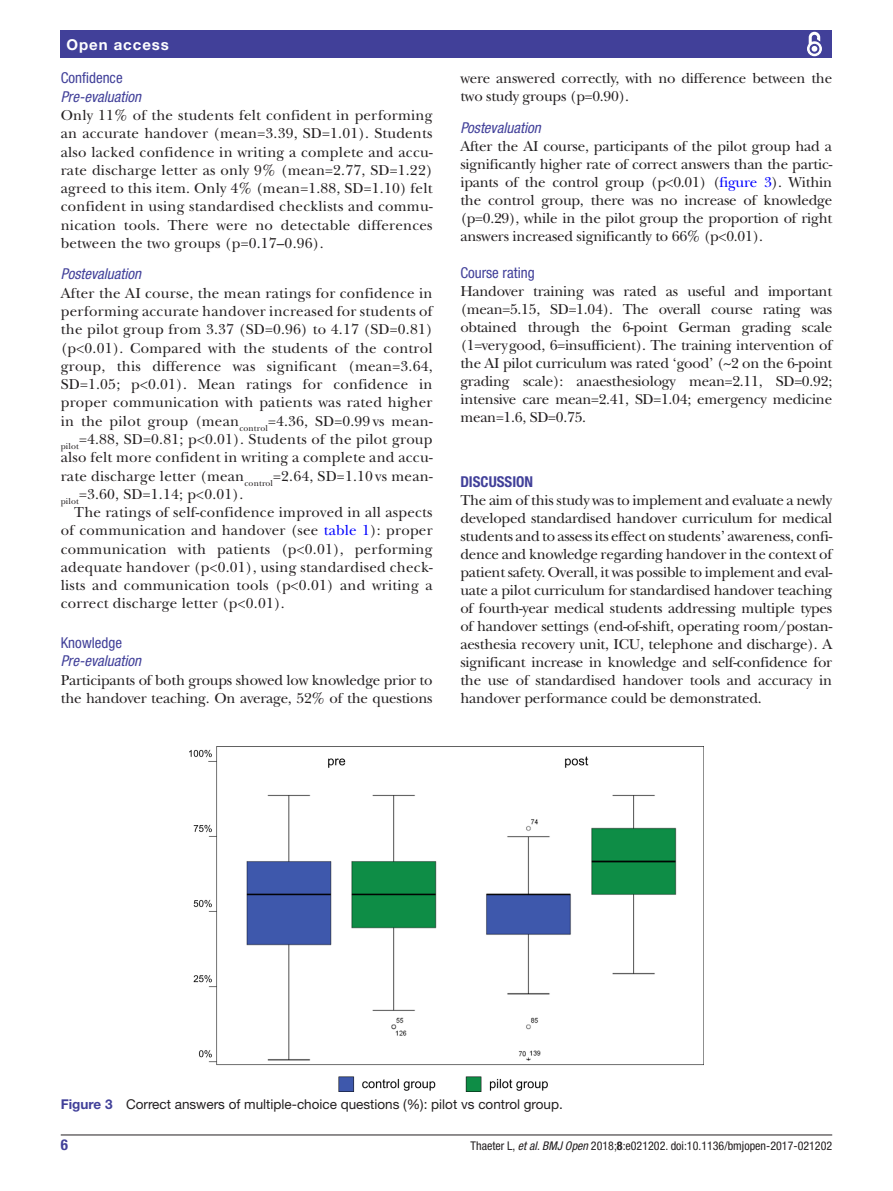
<style>
.page{position:relative;width:893px;height:1191px;background:#fff}
.page>*{position:absolute;margin:0;border:0;box-sizing:border-box;transform-origin:0 0}
.t1{font:15px/18.3px "New Baskerville";letter-spacing:-.015em;color:#231f20;text-align:justify}
.t2{font:italic condensed 15px "Helvetica Neue LT Std";color:#414099}
.t3{font:condensed 15px "Helvetica Neue LT Std";color:#414099}
.t4{font:700 condensed 15px "Helvetica Neue LT Std";color:#414099}
.t5{font:700 15px "Helvetica Neue LT Std";letter-spacing:.065em;color:#fff}
.t6{font:13.5px "Helvetica Neue LT Std";color:#231f20}
.t7{font:condensed 12px "Helvetica Neue LT Std";color:#231f20}
.s1{color:#00f}
.s2{font-weight:700;color:#414099}
.s3{font-style:italic}
.s4{font-weight:700}
</style>
<div class="page">
<hr style="left:61px;top:1134px;width:771px;height:1px;background:#231f20">
<div style="left:61px;top:31px;width:771px;height:27px;background:#414099"></div>
<svg style="left:807px;top:31px;width:15px;height:26px"></svg>
<img style="left:189px;top:746px;width:515px;height:345px">
<p class="t5" style="left:66px;top:35px;width:104px">Open access</p>
<p class="t3" style="left:61px;top:69px;width:63px">Confidence</p>
<p class="t2" style="left:61px;top:88px;width:82px">Pre-evaluation</p>
<p class="t1" style="left:61px;top:106px;width:373px">Only 11% of the students felt confident in performing an accurate handover (mean=3.39, SD=1.01). Students also lacked confidence in writing a complete and accu&shy;rate discharge letter as only 9% (mean=2.77, SD=1.22) agreed to this item. Only 4% (mean=1.88, SD=1.10) felt confident in using standardised checklists and commu&shy;nication tools. There were no detectable differences between the two groups (p=0.17–0.96).</p>
<p class="t2" style="left:61px;top:265px;width:82px">Postevaluation</p>
<p class="t1" style="left:61px;top:284px;width:373px">After the AI course, the mean ratings for confidence in performing accurate handover increased for students of the pilot group from 3.37 (SD=0.96) to 4.17 (SD=0.81) (p&lt;0.01). Compared with the students of the control group, this difference was significant (mean=3.64, SD=1.05; p&lt;0.01). Mean ratings for confidence in proper communication with patients was rated higher in the pilot group (mean<sub>control</sub>=4.36, SD=0.99 vs mean&shy;<sub>pilot</sub>=4.88, SD=0.81; p&lt;0.01). Students of the pilot group also felt more confident in writing a complete and accu&shy;rate discharge letter (mean<sub>control</sub>=2.64, SD=1.10 vs mean&shy;<sub>pilot</sub>=3.60, SD=1.14; p&lt;0.01).</p>
<p class="t1" style="left:61px;top:503px;width:373px;text-indent:14px">The ratings of self-confidence improved in all aspects of communication and handover (see <span class="s1">table 1</span>): proper communication with patients (p&lt;0.01), performing adequate handover (p&lt;0.01), using standardised check&shy;lists and communication tools (p&lt;0.01) and writing a correct discharge letter (p&lt;0.01).</p>
<p class="t3" style="left:61px;top:634px;width:63px">Knowledge</p>
<p class="t2" style="left:61px;top:652px;width:82px">Pre-evaluation</p>
<p class="t1" style="left:61px;top:670px;width:373px">Participants of both groups showed low knowledge prior to the handover teaching. On average, 52% of the questions</p>
<p class="t1" style="left:460px;top:69px;width:373px">were answered correctly, with no difference between the two study groups (p=0.90).</p>
<p class="t2" style="left:460px;top:119px;width:82px">Postevaluation</p>
<p class="t1" style="left:460px;top:137px;width:373px">After the AI course, participants of the pilot group had a significantly higher rate of correct answers than the partic&shy;ipants of the control group (p&lt;0.01) (<span class="s1">figure 3</span>). Within the control group, there was no increase of knowledge (p=0.29), while in the pilot group the proportion of right answers increased significantly to 66% (p&lt;0.01).</p>
<p class="t3" style="left:460px;top:264px;width:76px">Course rating</p>
<p class="t1" style="left:460px;top:282px;width:373px">Handover training was rated as useful and important (mean=5.15, SD=1.04). The overall course rating was obtained through the 6-point German grading scale (1=verygood, 6=insufficient). The training intervention of the AI pilot curriculum was rated ‘good’ (~2 on the 6-point grading scale): anaesthesiology mean=2.11, SD=0.92; intensive care mean=2.41, SD=1.04; emergency medicine mean=1.6, SD=0.75.</p>
<p class="t4" style="left:460px;top:473px;width:74px">DISCUSSION</p>
<p class="t1" style="left:460px;top:491px;width:373px">The aim of this study was to implement and evaluate a newly developed standardised handover curriculum for medical students and to assess its effect on students’ awareness, confi&shy;dence and knowledge regarding handover in the context of patient safety. Overall, it was possible to implement and eval&shy;uate a pilot curriculum for standardised handover teaching of fourth-year medical students addressing multiple types of handover settings (end-of-shift, operating room/postan&shy;aesthesia recovery unit, ICU, telephone and discharge). A significant increase in knowledge and self-confidence for the use of standardised handover tools and accuracy in handover performance could be demonstrated.</p>
<p class="t6" style="left:61px;top:1096px;width:504px"><span class="s2">Figure 3</span> Correct answers of multiple-choice questions (%): pilot vs control group.</p>
<p class="t4" style="left:61px;top:1135px;width:9px">6</p>
<p class="t7" style="left:471px;top:1138px;width:363px">Thaeter L, <span class="s3">et al</span>. <span class="s3">BMJ Open</span> 2018;<span class="s4">8</span>:e021202. doi:10.1136/bmjopen-2017-021202</p>
</div>
